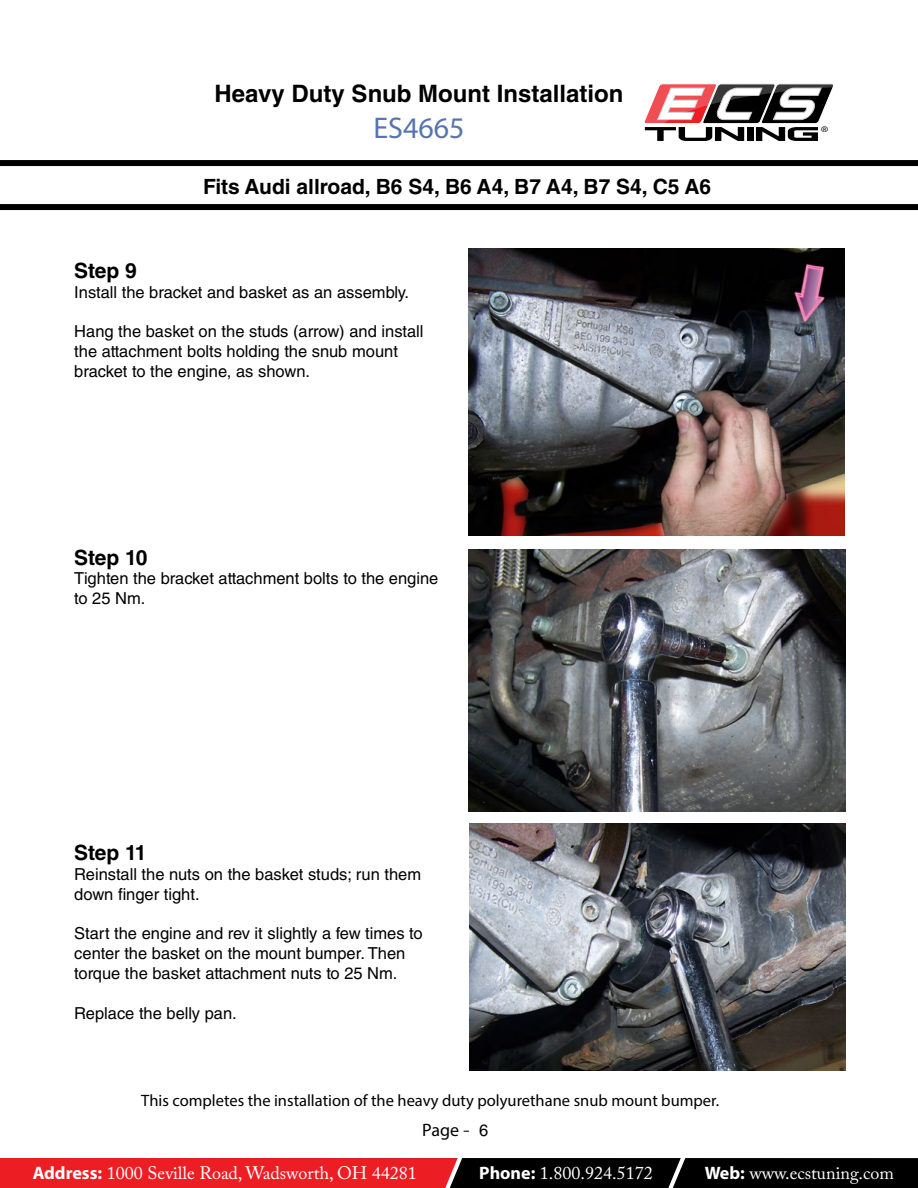
<style>
.page{position:relative;width:918px;height:1188px;background:#fff}
.page>*{position:absolute;margin:0;border:0;box-sizing:border-box;transform-origin:0 0}
.t1{font:30px "Myriad Pro";color:#5874ae}
.t2{font:700 24px "Helvetica LT Std";color:#000}
.t3{font:700 21px "Helvetica LT Std";color:#000}
.t4{font:18px "Adobe Caslon Pro";color:#fff}
.t5{font:18px "Myriad Pro";color:#000}
.t6{font:16.5px/19.8px "Helvetica LT Std";color:#000}
.t7{font:16.5px "Myriad Pro";color:#000}
.t8{font:12.6px "Myriad";color:#000;scale:1.19 1}
.s1{font-family:"Adobe Caslon Pro"}
.s2{font-family:"Helvetica LT Std";font-size:16.5px}
.s3{font-family:"Myriad Pro";font-weight:700}
</style>
<div class="page">
<svg style="left:644px;top:83px;width:190px;height:58px"></svg>
<svg style="left:0;top:1158px;width:918px;height:30px;background:#771114"></svg>
<div style="left:0;top:160px;width:918px;height:6px;background:#000"></div>
<div style="left:0;top:204px;width:918px;height:6px;background:#000"></div>
<img style="left:468px;top:550px;width:378px;height:261px">
<img style="left:470px;top:824px;width:376px;height:247px">
<img style="left:468px;top:248px;width:376px;height:288px">
<h2 class="t2" style="left:215px;top:79px;width:410px">Heavy Duty Snub Mount Installation</h2>
<h1 class="t1" style="left:373px;top:109px;width:93px">ES4665</h1>
<p class="t3" style="left:203px;top:174px;width:510px">Fits Audi allroad, B6 S4, B6 A4, B7 A4, B7 S4, C5 A6</p>
<p class="t3" style="left:74px;top:258px;width:64px">Step 9</p>
<p class="t6" style="left:74px;top:282px;width:336px">Install the bracket and basket as an assembly.</p>
<p class="t6" style="left:74px;top:322px;width:351px">Hang the basket on the studs (arrow) and install the attachment bolts holding the snub mount bracket to the engine, as shown.</p>
<p class="t3" style="left:74px;top:544px;width:75px">Step 10</p>
<p class="t6" style="left:74px;top:569px;width:366px">Tighten the bracket attachment bolts to the engine to 25 Nm.</p>
<p class="t3" style="left:74px;top:840px;width:74px">Step 11</p>
<p class="t6" style="left:74px;top:864px;width:348px">Reinstall the nuts on the basket studs; run them down finger tight.</p>
<p class="t6" style="left:74px;top:924px;width:350px">Start the engine and rev it slightly a few times to center the basket on the mount bumper. Then torque the basket attachment nuts to 25 Nm.</p>
<p class="t6" style="left:74px;top:1003px;width:164px">Replace the belly pan.</p>
<p class="t7" style="left:141px;top:1090px;width:579px">This completes the installation of the heavy duty polyurethane snub mount bumper.</p>
<p class="t5" style="left:422px;top:1119px;width:68px">Page <span class="s1">-</span> <span class="s2">6</span></p>
<p class="t8" style="left:821px;top:125px;width:8px">®</p>
<p class="t4" style="left:33px;top:1162px;width:386px"><span class="s3">Address:</span> 1000 Seville Road, Wadsworth, OH 44281</p>
<p class="t4" style="left:479px;top:1162px;width:175px"><span class="s3">Phone:</span> 1.800.924.5172</p>
<p class="t4" style="left:705px;top:1162px;width:191px"><span class="s3">Web:</span> www.ecstuning.com</p>
</div>
